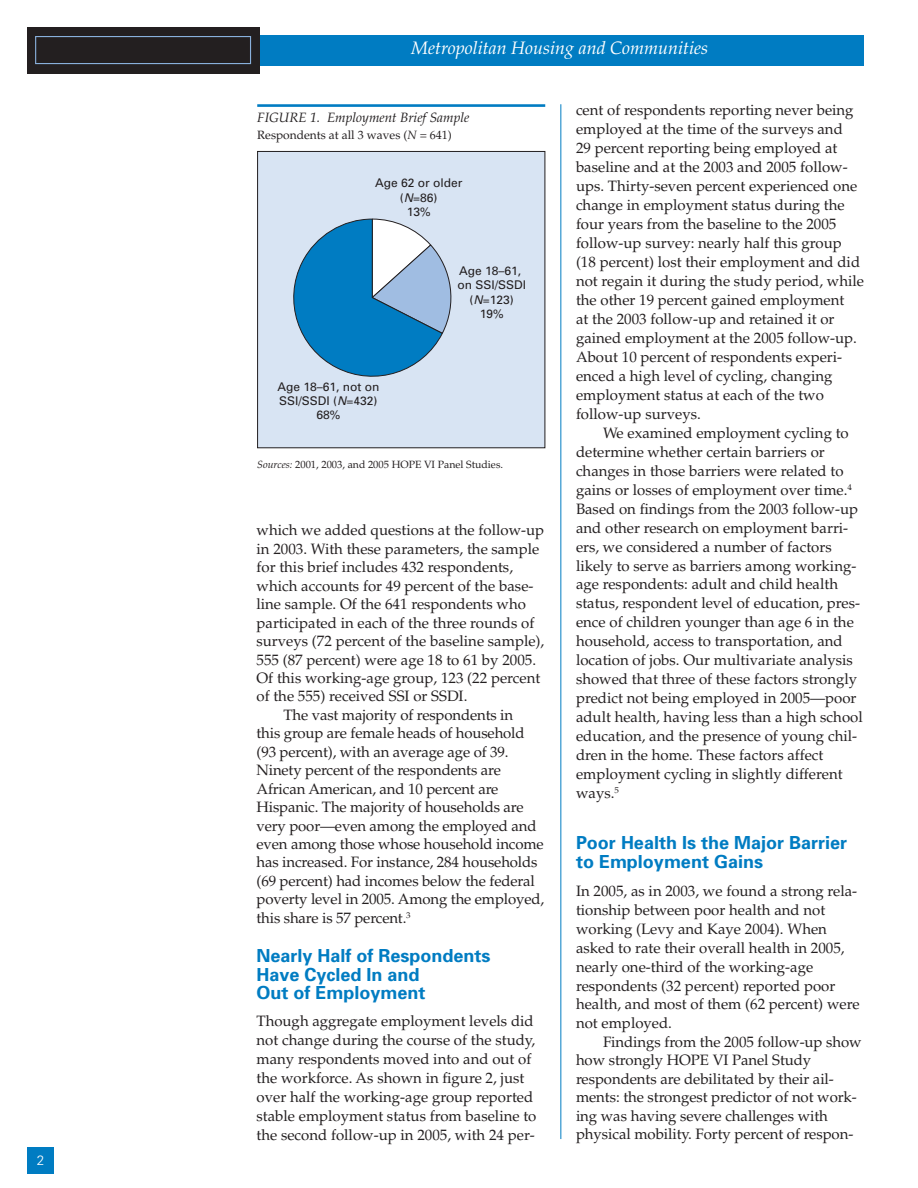
<style>
.page{position:relative;width:918px;height:1188px;background:#fff}
.page>*{position:absolute;margin:0;border:0;box-sizing:border-box;transform-origin:0 0}
.t1{font:700 18px/18.5px "Univers";color:#007cc2}
.t2{font:italic 18px "Palatino";color:#fff}
.t3{font:15px/19px "Palatino";color:#231f20}
.t4{font:italic 13.5px "Palatino";color:#231f20}
.t5{font:300 13.5px "Univers";color:#fff}
.t6{font:12px/14.4px "Univers";color:#231f20;text-align:center}
.t7{font:12px "Palatino";color:#231f20}
.t8{font:10.5px "Palatino";color:#231f20}
.s1{font-style:italic}
</style>
<div class="page">
<div style="left:255px;top:35px;width:609px;height:30px;background:#007cc2"></div>
<div style="left:27px;top:27px;width:232px;height:46px;background:#231f20"></div>
<div style="left:35px;top:36px;width:216px;height:28px;border:1px solid #89b0dc"></div>
<div style="left:27px;top:1148px;width:27px;height:26px;background:#007cc2"></div>
<hr style="left:560px;top:104px;width:1px;height:1035px;background:#007cc2">
<div style="left:258px;top:151px;width:287px;height:297px;background:#d8e4f3"></div>
<svg style="left:293px;top:218px;width:159px;height:159px"></svg>
<div style="left:257px;top:151px;width:288px;height:297px;border:1px solid #231f20"></div>
<hr style="left:257px;top:104px;width:288px;height:3px;background:#007cc2">
<p class="t5" style="left:37px;top:1155px;width:9px">2</p>
<p class="t2" style="left:411px;top:41px;width:299px">Metropolitan Housing and Communities</p>
<p class="t4" style="left:257px;top:112px;width:214px">FIGURE 1. Employment Brief Sample</p>
<p class="t7" style="left:257px;top:130px;width:196px">Respondents at all 3 waves (<span class="s1">N</span> = 641)</p>
<p class="t6" style="left:375px;top:177px;width:89px">Age 62 or older (<span class="s1">N</span>=86)<br>13%</p>
<p class="t6" style="left:277px;top:380px;width:104px">Age 18–61, not on<br>SSI/SSDI (<span class="s1">N</span>=432)<br>68%</p>
<p class="t6" style="left:457px;top:265px;width:70px">Age 18–61, on SSI/SSDI (<span class="s1">N</span>=123)<br>19%</p>
<p class="t8" style="left:257px;top:460px;width:247px"><span class="s1">Sources:</span> 2001, 2003, and 2005 HOPE VI Panel Studies.</p>
<p class="t3" style="left:256px;top:523px;width:289px">which we added questions at the follow-up</p>
<p class="t3" style="left:256px;top:541px;width:284px">in 2003. With these parameters, the sample</p>
<p class="t3" style="left:256px;top:559px;width:258px">for this brief includes 432 respondents,</p>
<p class="t3" style="left:256px;top:578px;width:279px">which accounts for 49 percent of the base-</p>
<p class="t3" style="left:256px;top:596px;width:271px">line sample. Of the 641 respondents who</p>
<p class="t3" style="left:256px;top:615px;width:279px">participated in each of the three rounds of</p>
<p class="t3" style="left:256px;top:633px;width:289px">surveys (72 percent of the baseline sample),</p>
<p class="t3" style="left:256px;top:652px;width:281px">555 (87 percent) were age 18 to 61 by 2005.</p>
<p class="t3" style="left:256px;top:670px;width:285px">Of this working-age group, 123 (22 percent</p>
<p class="t3" style="left:256px;top:689px;width:212px">of the 555) received SSI or SSDI.</p>
<p class="t3" style="left:284px;top:707px;width:231px">The vast majority of respondents in</p>
<p class="t3" style="left:256px;top:725px;width:270px">this group are female heads of household</p>
<p class="t3" style="left:256px;top:744px;width:254px">(93 percent), with an average age of 39.</p>
<p class="t3" style="left:256px;top:762px;width:246px">Ninety percent of the respondents are</p>
<p class="t3" style="left:256px;top:781px;width:243px">African American, and 10 percent are</p>
<p class="t3" style="left:256px;top:799px;width:269px">Hispanic. The majority of households are</p>
<p class="t3" style="left:256px;top:818px;width:282px">very poor—even among the employed and</p>
<p class="t3" style="left:256px;top:836px;width:289px">even among those whose household income</p>
<p class="t3" style="left:256px;top:855px;width:283px">has increased. For instance, 284 households</p>
<p class="t3" style="left:256px;top:873px;width:280px">(69 percent) had incomes below the federal</p>
<p class="t3" style="left:256px;top:892px;width:289px">poverty level in 2005. Among the employed,</p>
<p class="t3" style="left:256px;top:910px;width:156px">this share is 57 percent.<sup>3</sup></p>
<p class="t1" style="left:256px;top:948px;width:236px">Nearly Half of Respondents<br>Have Cycled In and<br>Out of Employment</p>
<p class="t3" style="left:256px;top:1013px;width:281px">Though aggregate employment levels did not change during the course of the study, many respondents moved into and out of the workforce. As shown in figure 2, just over half the working-age group reported stable employment status from baseline to the second follow-up in 2005, with 24 per-</p>
<p class="t3" style="left:576px;top:102px;width:290px">cent of respondents reporting never being employed at the time of the surveys and<br>29 percent reporting being employed at baseline and at the 2003 and 2005 follow&shy;ups. Thirty-seven percent experienced one change in employment status during the four years from the baseline to the 2005 follow-up survey: nearly half this group (18 percent) lost their employment and did not regain it during the study period, while the other 19 percent gained employment<br>at the 2003 follow-up and retained it or gained employment at the 2005 follow-up.<br>About 10 percent of respondents experi&shy;enced a high level of cycling, changing employment status at each of the two follow-up surveys.</p>
<p class="t3" style="left:576px;top:425px;width:288px;text-indent:27px">We examined employment cycling to determine whether certain barriers or changes in those barriers were related to gains or losses of employment over time.<sup>4<br></sup>Based on findings from the 2003 follow-up and other research on employment barri&shy;ers, we considered a number of factors likely to serve as barriers among working&shy;age respondents: adult and child health status, respondent level of education, pres&shy;ence of children younger than age 6 in the household, access to transportation, and location of jobs. Our multivariate analysis showed that three of these factors strongly predict not being employed in 2005—poor adult health, having less than a high school education, and the presence of young chil&shy;dren in the home. These factors affect employment cycling in slightly different ways.<sup>5</sup></p>
<p class="t1" style="left:576px;top:834px;width:273px;line-height:19px">Poor Health Is the Major Barrier to Employment Gains</p>
<p class="t3" style="left:576px;top:883px;width:285px">In 2005, as in 2003, we found a strong rela&shy;tionship between poor health and not working (Levy and Kaye 2004). When asked to rate their overall health in 2005, nearly one-third of the working-age respondents (32 percent) reported poor health, and most of them (62 percent) were not employed.</p>
<p class="t3" style="left:576px;top:1034px;width:287px;line-height:18.5px;text-indent:27px">Findings from the 2005 follow-up show how strongly HOPE VI Panel Study respondents are debilitated by their ail&shy;ments: the strongest predictor of not work&shy;ing was having severe challenges with physical mobility. Forty percent of respon-</p>
</div>
